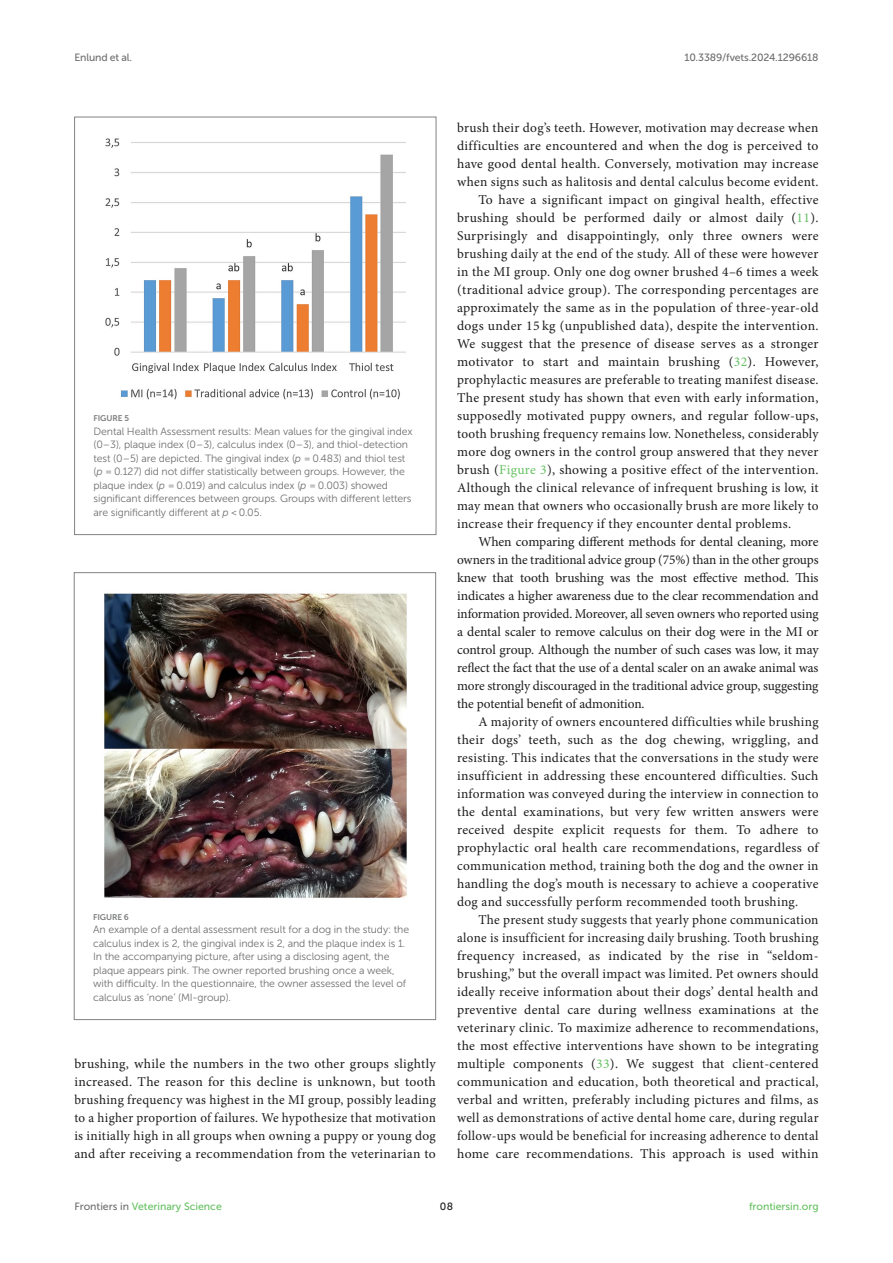
<style>
.page{position:relative;width:893px;height:1263px;background:#fff}
.page>*{position:absolute;margin:0;border:0;box-sizing:border-box;transform-origin:0 0}
.TEXT{font:13.5px/18px "Minion Pro";letter-spacing:.02em;color:#1b1c1b;text-align:justify}
.TEXT_FLUSH{font:13.5px/18px "Minion Pro";letter-spacing:.025em;color:#1b1c1b;text-align:justify}
.FIG_LEG{font:10.5px/13.5px "Museo Sans 300";letter-spacing:-.01em;color:#706f70}
.t1{font:10.5px "Museo Sans 500";color:#65c161}
.t2{font:10.5px "Museo Sans 500";letter-spacing:-.015em;color:#706f70}
.t3{font:10.5px "Museo Sans 500";color:#1b1c1b}
.FIG_HD{font:8.25px "Museo Sans 700";letter-spacing:-.01em;color:#7e7f7f}
.s1{font-style:italic}
.s2{color:#65c161}
.s3{color:#706f70}
</style>
<div class="page">
<img style="left:105px;top:138px;width:301px;height:262px">
<div style="left:74px;top:117px;width:362px;height:418px;border:1px solid #808285"></div>
<img style="left:104px;top:593px;width:303px;height:305px">
<p class="t2" style="left:74px;top:51px;width:59px">Enlund et al.</p>
<p class="t2" style="left:684px;top:51px;width:136px">10.3389/fvets.2024.1296618</p>
<p class="FIG_HD" style="left:94px;top:414px;width:37px">FIGURE 5</p>
<p class="FIG_LEG" style="left:94px;top:424px;width:321px">Dental Health Assessment results: Mean values for the gingival index (0–3), plaque index (0–3), calculus index (0–3), and thiol-detection test (0–5) are depicted. The gingival index (<span class="s1">p</span> = 0.483) and thiol test (<span class="s1">p</span> = 0.127) did not differ statistically between groups. However, the plaque index (<span class="s1">p</span> = 0.019) and calculus index (<span class="s1">p</span> = 0.003) showed significant differences between groups. Groups with different letters are significantly different at <span class="s1">p</span> &lt; 0.05.</p>
<p class="FIG_HD" style="left:93px;top:912px;width:37px">FIGURE 6</p>
<p class="FIG_LEG" style="left:93px;top:923px;width:318px">An example of a dental assessment result for a dog in the study: the calculus index is 2, the gingival index is 2, and the plaque index is 1.<br>In the accompanying picture, after using a disclosing agent, the plaque appears pink. The owner reported brushing once a week, with difficulty. In the questionnaire, the owner assessed the level of calculus as ‘none’ (MI-group).</p>
<p class="TEXT_FLUSH" style="left:74px;top:1055px;width:363px">brushing, while the numbers in the two other groups slightly increased. The reason for this decline is unknown, but tooth brushing frequency was highest in the MI group, possibly leading to a higher proportion of failures. We hypothesize that motivation is initially high in all groups when owning a puppy or young dog and after receiving a recommendation from the veterinarian to</p>
<p class="TEXT_FLUSH" style="left:457px;top:119px;width:363px">brush their dog’s teeth. However, motivation may decrease when difficulties are encountered and when the dog is perceived to have good dental health. Conversely, motivation may increase when signs such as halitosis and dental calculus become evident.</p>
<p class="TEXT" style="left:457px;top:191px;width:363px;text-indent:21px">To have a significant impact on gingival health, effective brushing should be performed daily or almost daily (<span class="s2">11</span>).<br>Surprisingly and disappointingly, only three owners were brushing daily at the end of the study. All of these were however in the MI group. Only one dog owner brushed 4–6 times a week (traditional advice group). The corresponding percentages are approximately the same as in the population of three-year-old dogs under 15 kg (unpublished data), despite the intervention.<br>We suggest that the presence of disease serves as a stronger motivator to start and maintain brushing (<span class="s2">32</span>). However, prophylactic measures are preferable to treating manifest disease.<br>The present study has shown that even with early information, supposedly motivated puppy owners, and regular follow-ups, tooth brushing frequency remains low. Nonetheless, considerably more dog owners in the control group answered that they never brush (<span class="s2">Figure 3</span>), showing a positive effect of the intervention.<br>Although the clinical relevance of infrequent brushing is low, it may mean that owners who occasionally brush are more likely to increase their frequency if they encounter dental problems.</p>
<p class="TEXT" style="left:457px;top:533px;width:363px;text-indent:21px">When comparing different methods for dental cleaning, more owners in the traditional advice group (75%) than in the other groups knew that tooth brushing was the most effective method. This indicates a higher awareness due to the clear recommendation and information provided. Moreover, all seven owners who reported using a dental scaler to remove calculus on their dog were in the MI or control group. Although the number of such cases was low, it may reflect the fact that the use of a dental scaler on an awake animal was more strongly discouraged in the traditional advice group, suggesting the potential benefit of admonition.</p>
<p class="TEXT" style="left:457px;top:713px;width:363px;text-indent:21px">A majority of owners encountered difficulties while brushing their dogs’ teeth, such as the dog chewing, wriggling, and resisting. This indicates that the conversations in the study were insufficient in addressing these encountered difficulties. Such information was conveyed during the interview in connection to the dental examinations, but very few written answers were received despite explicit requests for them. To adhere to prophylactic oral health care recommendations, regardless of communication method, training both the dog and the owner in handling the dog’s mouth is necessary to achieve a cooperative dog and successfully perform recommended tooth brushing.</p>
<p class="TEXT" style="left:457px;top:911px;width:363px;text-indent:21px">The present study suggests that yearly phone communication alone is insufficient for increasing daily brushing. Tooth brushing frequency increased, as indicated by the rise in “seldom&shy;brushing,” but the overall impact was limited. Pet owners should ideally receive information about their dogs’ dental health and preventive dental care during wellness examinations at the veterinary clinic. To maximize adherence to recommendations, the most effective interventions have shown to be integrating multiple components (<span class="s2">33</span>). We suggest that client-centered communication and education, both theoretical and practical, verbal and written, preferably including pictures and films, as well as demonstrations of active dental home care, during regular follow-ups would be beneficial for increasing adherence to dental home care recommendations. This approach is used within</p>
<p class="t1" style="left:74px;top:1200px;width:149px"><span class="s3">Frontiers in</span> Veterinary Science</p>
<p class="t3" style="left:440px;top:1200px;width:15px">08</p>
<p class="t1" style="left:749px;top:1200px;width:71px">frontiersin.org</p>
</div>
